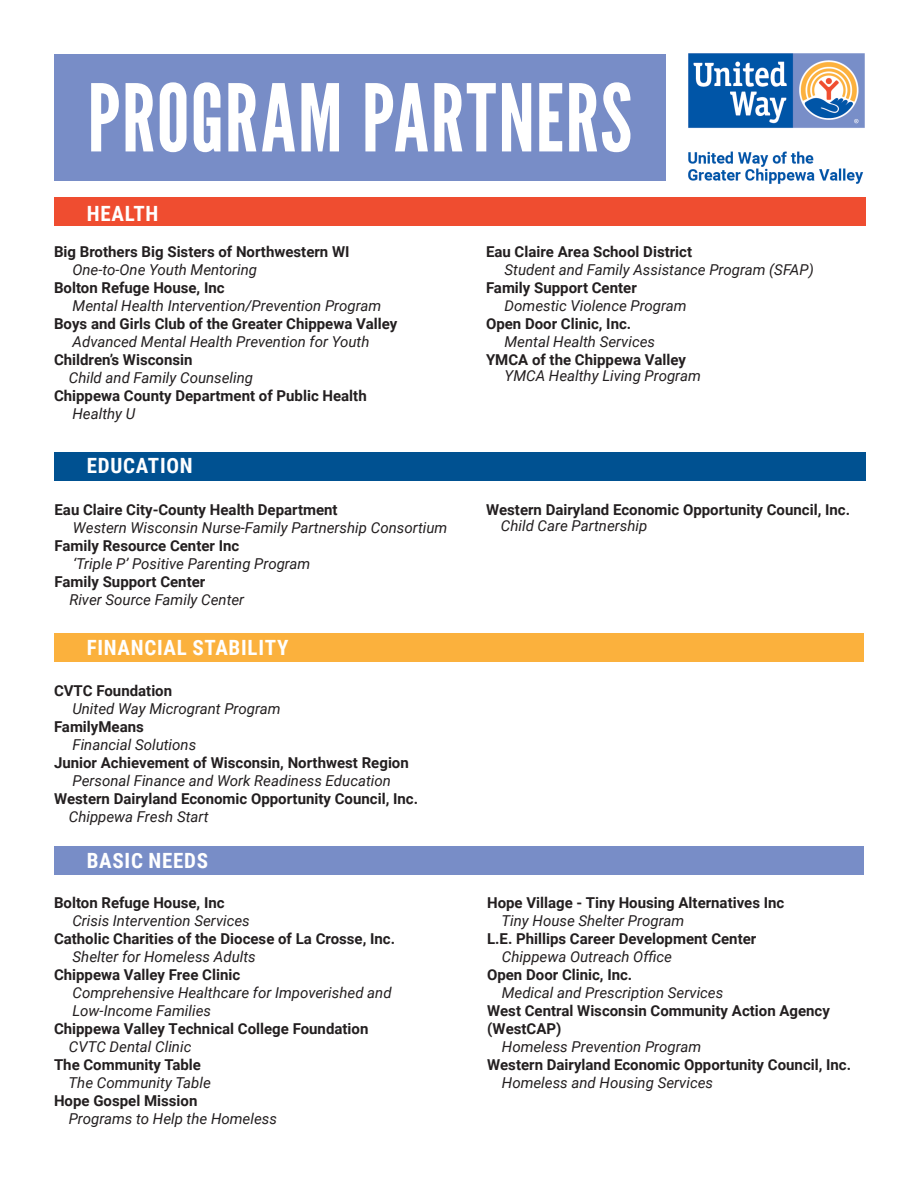
<style>
.page{position:relative;width:918px;height:1188px;background:#fff}
.page>*{position:absolute;margin:0;border:0;box-sizing:border-box;transform-origin:0 0}
.Headline_2a{font:93px "League Gothic";letter-spacing:.015em;color:#fff}
.t1{font:700 21px "Roboto Condensed";letter-spacing:.035em;color:#fff}
.t2{font:700 15px/18px "Roboto";color:#231f20}
.t3{font:italic 15px/18px "Roboto";color:#231f20}
.s1{font-weight:400;font-style:italic}
.s2{font-weight:700;font-style:normal}
</style>
<div class="page">
<img style="left:688px;top:53px;width:177px;height:131px">
<div style="left:54px;top:54px;width:611px;height:127px;background:#788dc7"></div>
<div style="left:54px;top:197px;width:811px;height:28px;background:#ef4d30"></div>
<div style="left:54px;top:452px;width:811px;height:28px;background:#005191"></div>
<div style="left:54px;top:633px;width:810px;height:28px;background:#fbb13d"></div>
<div style="left:54px;top:846px;width:810px;height:28px;background:#788dc7"></div>
<p class="Headline_2a" style="left:87px;top:63px;width:546px">PROGRAM PARTNERS</p>
<p class="t1" style="left:87px;top:198px;width:73px">HEALTH</p>
<p class="t2" style="left:72px;top:242px;width:279px;text-indent:-18px">Big Brothers Big Sisters of Northwestern WI<br><span class="s1">One-to-One Youth Mentoring</span></p>
<p class="t2" style="left:54px;top:278px;width:172px">Bolton Refuge House, Inc</p>
<p class="t3" style="left:73px;top:296px;width:310px">Mental Health Intervention/Prevention Program</p>
<p class="t2" style="left:54px;top:314px;width:345px">Boys and Girls Club of the Greater Chippewa Valley</p>
<p class="t3" style="left:73px;top:332px;width:298px">Advanced Mental Health Prevention for Youth</p>
<p class="t2" style="left:54px;top:350px;width:140px">Children’s Wisconsin</p>
<p class="t3" style="left:69px;top:368px;width:186px">Child and Family Counseling</p>
<p class="t2" style="left:73px;top:386px;width:296px;text-indent:-19px">Chippewa County Department of Public Health<br><span class="s1">Healthy U</span></p>
<p class="t1" style="left:87px;top:451px;width:107px">EDUCATION</p>
<p class="t2" style="left:55px;top:500px;width:285px">Eau Claire City-County Health Department</p>
<p class="t3" style="left:73px;top:518px;width:376px">Western Wisconsin Nurse-Family Partnership Consortium</p>
<p class="t2" style="left:55px;top:536px;width:186px">Family Resource Center Inc</p>
<p class="t3" style="left:73px;top:554px;width:239px">‘Triple P’ Positive Parenting Program</p>
<p class="t2" style="left:55px;top:572px;width:152px">Family Support Center</p>
<p class="t3" style="left:69px;top:590px;width:176px">River Source Family Center</p>
<p class="t1" style="left:87px;top:633px;width:203px">FINANCIAL STABILITY</p>
<p class="t2" style="left:54px;top:681px;width:120px">CVTC Foundation</p>
<p class="t3" style="left:72px;top:699px;width:210px">United Way Microgrant Program</p>
<p class="t2" style="left:54px;top:717px;width:91px">FamilyMeans</p>
<p class="t3" style="left:73px;top:735px;width:125px">Financial Solutions</p>
<p class="t2" style="left:54px;top:753px;width:356px">Junior Achievement of Wisconsin, Northwest Region</p>
<p class="t3" style="left:73px;top:771px;width:320px">Personal Finance and Work Readiness Education</p>
<p class="t2" style="left:54px;top:789px;width:366px">Western Dairyland Economic Opportunity Council, Inc.</p>
<p class="t3" style="left:69px;top:807px;width:141px">Chippewa Fresh Start</p>
<p class="t1" style="left:87px;top:846px;width:123px">BASIC NEEDS</p>
<p class="t2" style="left:54px;top:893px;width:172px">Bolton Refuge House, Inc</p>
<p class="t3" style="left:72px;top:911px;width:179px">Crisis Intervention Services</p>
<p class="t2" style="left:54px;top:929px;width:343px">Catholic Charities of the Diocese of La Crosse, Inc.</p>
<p class="t3" style="left:73px;top:947px;width:185px">Shelter for Homeless Adults</p>
<p class="t2" style="left:54px;top:965px;width:188px">Chippewa Valley Free Clinic</p>
<p class="t3" style="left:73px;top:983px;width:321px">Comprehensive Healthcare for Impoverished and</p>
<p class="t3" style="left:72px;top:1001px;width:140px">Low-Income Families</p>
<p class="t2" style="left:54px;top:1019px;width:316px">Chippewa Valley Technical College Foundation</p>
<p class="t3" style="left:69px;top:1037px;width:124px">CVTC Dental Clinic</p>
<p class="t2" style="left:54px;top:1055px;width:149px">The Community Table</p>
<p class="t3" style="left:54px;top:1073px;width:158px;text-indent:15px">The Community Table<br><span class="s2">Hope Gospel Mission</span></p>
<p class="t3" style="left:69px;top:1109px;width:210px">Programs to Help the Homeless</p>
<p class="t2" style="left:486px;top:242px;width:208px">Eau Claire Area School District</p>
<p class="t3" style="left:505px;top:260px;width:311px">Student and Family Assistance Program (SFAP)</p>
<p class="t2" style="left:486px;top:278px;width:152px">Family Support Center</p>
<p class="t3" style="left:505px;top:296px;width:184px">Domestic Violence Program</p>
<p class="t2" style="left:486px;top:314px;width:147px">Open Door Clinic, Inc.</p>
<p class="t3" style="left:505px;top:332px;width:152px">Mental Health Services</p>
<p class="t2" style="left:486px;top:350px;width:202px">YMCA of the Chippewa Valley</p>
<p class="t3" style="left:505px;top:366px;width:198px">YMCA Healthy Living Program</p>
<p class="t2" style="left:486px;top:500px;width:366px">Western Dairyland Economic Opportunity Council, Inc.</p>
<p class="t3" style="left:501px;top:516px;width:148px">Child Care Partnership</p>
<p class="t2" style="left:501px;top:893px;width:284px;text-indent:-14px">Hope Village - Tiny Housing Alternatives Inc<br><span class="s1">Tiny House Shelter Program</span></p>
<p class="t2" style="left:487px;top:929px;width:271px">L.E. Phillips Career Development Center</p>
<p class="t3" style="left:502px;top:947px;width:172px">Chippewa Outreach Office</p>
<p class="t2" style="left:487px;top:965px;width:147px">Open Door Clinic, Inc.</p>
<p class="t3" style="left:502px;top:983px;width:223px">Medical and Prescription Services</p>
<p class="t2" style="left:487px;top:1001px;width:344px">West Central Wisconsin Community Action Agency (WestCAP)</p>
<p class="t3" style="left:502px;top:1037px;width:201px">Homeless Prevention Program</p>
<p class="t2" style="left:487px;top:1055px;width:366px">Western Dairyland Economic Opportunity Council, Inc.</p>
<p class="t3" style="left:502px;top:1073px;width:213px">Homeless and Housing Services</p>
</div>
